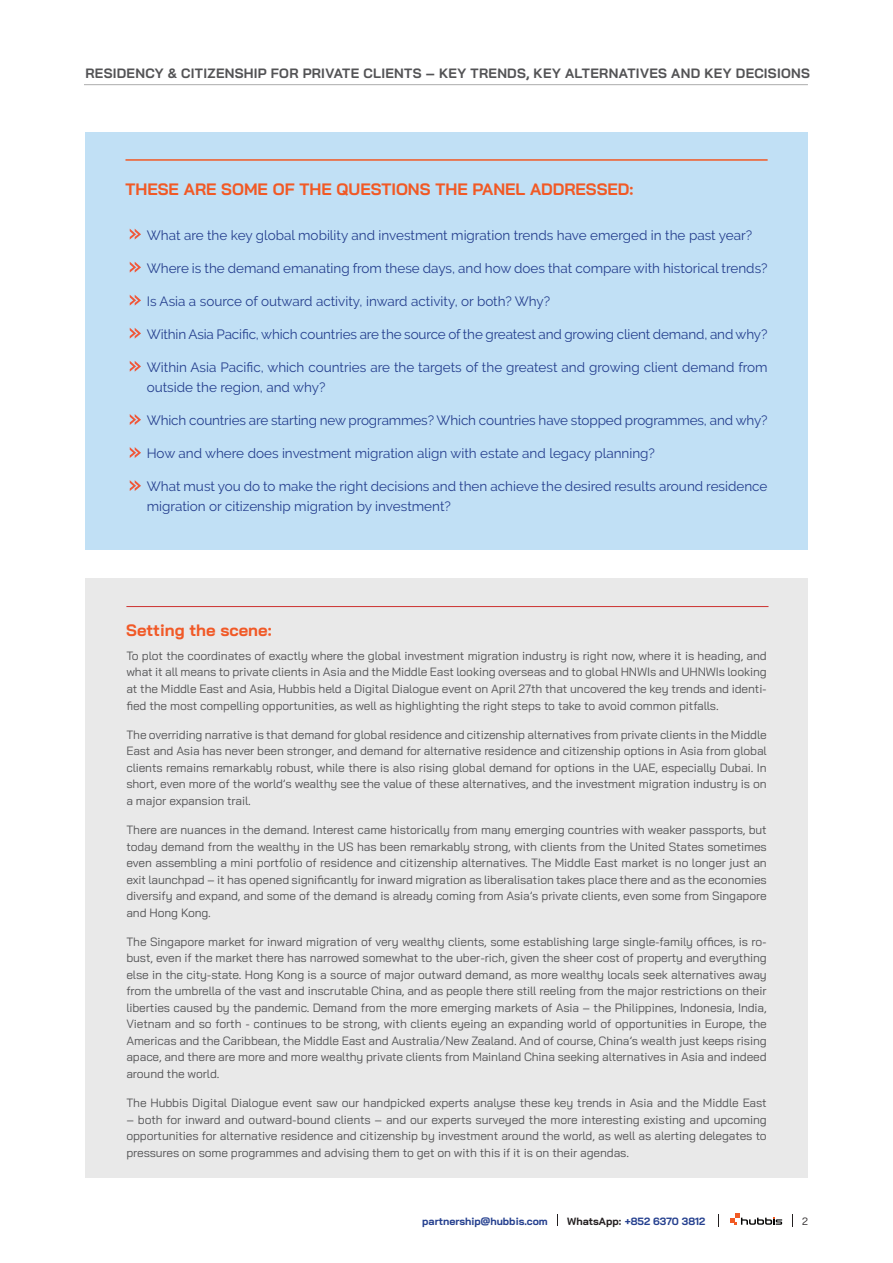
<style>
.page{position:relative;width:893px;height:1263px;background:#fff}
.page>*{position:absolute;margin:0;border:0;box-sizing:border-box;transform-origin:0 0}
.Header_style{font:700 16.5px "Bai Jamjuree";color:#f15925}
.subtitle{font:700 16.5px "Bai Jamjuree";color:#f15927}
.box_content{font:13.5px/20.2px "Raleway";color:#253f8e}
.t1{font:700 13.5px "Bai Jamjuree";letter-spacing:.02em;color:#535355}
.t2{font:12px/16.5px "Bai Jamjuree";letter-spacing:-.01em;color:#535355;text-align:justify}
.t3{font:700 10.5px "Bai Jamjuree";color:#25408f}
.t4{font:10.5px "Bai Jamjuree";color:#231f20}
.s1{color:#231f20}
</style>
<div class="page">
<div style="left:85px;top:578px;width:723px;height:600px;background:#e9e9e9"></div>
<hr style="left:126px;top:606px;width:642px;height:1px;background:#cd3331">
<svg style="left:730px;top:1213px;width:52px;height:12px"></svg>
<svg style="left:718px;top:1214px;width:1px;height:13px"></svg>
<svg style="left:792px;top:1214px;width:1px;height:13px"></svg>
<hr style="left:84px;top:84px;width:724px;height:1px;background:#adadad">
<div style="left:85px;top:132px;width:723px;height:417px;background:#c1e0f5"></div>
<svg style="left:130px;top:229px;width:11px;height:11px"></svg>
<svg style="left:130px;top:262px;width:11px;height:11px"></svg>
<svg style="left:130px;top:295px;width:11px;height:11px"></svg>
<svg style="left:130px;top:328px;width:11px;height:11px"></svg>
<svg style="left:130px;top:361px;width:11px;height:11px"></svg>
<svg style="left:130px;top:414px;width:11px;height:11px"></svg>
<svg style="left:130px;top:447px;width:11px;height:11px"></svg>
<svg style="left:130px;top:480px;width:11px;height:11px"></svg>
<hr style="left:125px;top:159px;width:643px;height:2px;background:#f15925">
<p class="t1" style="left:85px;top:66px;width:726px">RESIDENCY &amp; CITIZENSHIP FOR PRIVATE CLIENTS – KEY TRENDS, KEY ALTERNATIVES AND KEY DECISIONS</p>
<p class="Header_style" style="left:125px;top:179px;width:509px">THESE ARE SOME OF THE QUESTIONS THE PANEL ADDRESSED:</p>
<p class="box_content" style="left:147px;top:225px;width:607px">What are the key global mobility and investment migration trends have emerged in the past year?</p>
<p class="box_content" style="left:147px;top:258px;width:622px">Where is the demand emanating from these days, and how does that compare with historical trends?</p>
<p class="box_content" style="left:147px;top:291px;width:405px">Is Asia a source of outward activity, inward activity, or both? Why?</p>
<p class="box_content" style="left:147px;top:324px;width:622px">Within Asia Pacific, which countries are the source of the greatest and growing client demand, and why?</p>
<p class="box_content" style="left:147px;top:357px;width:622px">Within Asia Pacific, which countries are the targets of the greatest and growing client demand from outside the region, and why?</p>
<p class="box_content" style="left:147px;top:410px;width:622px">Which countries are starting new programmes? Which countries have stopped programmes, and why?</p>
<p class="box_content" style="left:147px;top:443px;width:510px">How and where does investment migration align with estate and legacy planning?</p>
<p class="box_content" style="left:147px;top:476px;width:622px">What must you do to make the right decisions and then achieve the desired results around residence migration or citizenship migration by investment?</p>
<p class="subtitle" style="left:126px;top:621px;width:147px">Setting the scene:</p>
<p class="t2" style="left:126px;top:647px;width:642px">To plot the coordinates of exactly where the global investment migration industry is right now, where it is heading, and what it all means to private clients in Asia and the Middle East looking overseas and to global HNWIs and UHNWIs looking at the Middle East and Asia, Hubbis held a Digital Dialogue event on April 27th that uncovered the key trends and identi&shy;fied the most compelling opportunities, as well as highlighting the right steps to take to avoid common pitfalls.</p>
<p class="t2" style="left:126px;top:726px;width:642px">The overriding narrative is that demand for global residence and citizenship alternatives from private clients in the Middle East and Asia has never been stronger, and demand for alternative residence and citizenship options in Asia from global clients remains remarkably robust, while there is also rising global demand for options in the UAE, especially Dubai. In short, even more of the world’s wealthy see the value of these alternatives, and the investment migration industry is on a major expansion trail.</p>
<p class="t2" style="left:126px;top:821px;width:642px">There are nuances in the demand. Interest came historically from many emerging countries with weaker passports, but today demand from the wealthy in the US has been remarkably strong, with clients from the United States sometimes even assembling a mini portfolio of residence and citizenship alternatives. The Middle East market is no longer just an exit launchpad – it has opened significantly for inward migration as liberalisation takes place there and as the economies diversify and expand, and some of the demand is already coming from Asia’s private clients, even some from Singapore and Hong Kong.</p>
<p class="t2" style="left:126px;top:933px;width:642px">The Singapore market for inward migration of very wealthy clients, some establishing large single-family offices, is ro&shy;bust, even if the market there has narrowed somewhat to the uber-rich, given the sheer cost of property and everything else in the city-state. Hong Kong is a source of major outward demand, as more wealthy locals seek alternatives away from the umbrella of the vast and inscrutable China, and as people there still reeling from the major restrictions on their liberties caused by the pandemic. Demand from the more emerging markets of Asia – the Philippines, Indonesia, India, Vietnam and so forth - continues to be strong, with clients eyeing an expanding world of opportunities in Europe, the Americas and the Caribbean, the Middle East and Australia/New Zealand. And of course, China’s wealth just keeps rising apace, and there are more and more wealthy private clients from Mainland China seeking alternatives in Asia and indeed around the world.</p>
<p class="t2" style="left:126px;top:1094px;width:642px">The Hubbis Digital Dialogue event saw our handpicked experts analyse these key trends in Asia and the Middle East</p>
<p class="t2" style="left:126px;top:1111px;width:642px">– both for inward and outward-bound clients – and our experts surveyed the more interesting existing and upcoming opportunities for alternative residence and citizenship by investment around the world, as well as alerting delegates to pressures on some programmes and advising them to get on with this if it is on their agendas.</p>
<p class="t3" style="left:422px;top:1215px;width:127px">partnership@hubbis.com</p>
<p class="t3" style="left:567px;top:1215px;width:139px"><span class="s1">WhatsApp:</span> +852 6370 3812</p>
<p class="t4" style="left:802px;top:1212px;width:7px">2</p>
</div>
